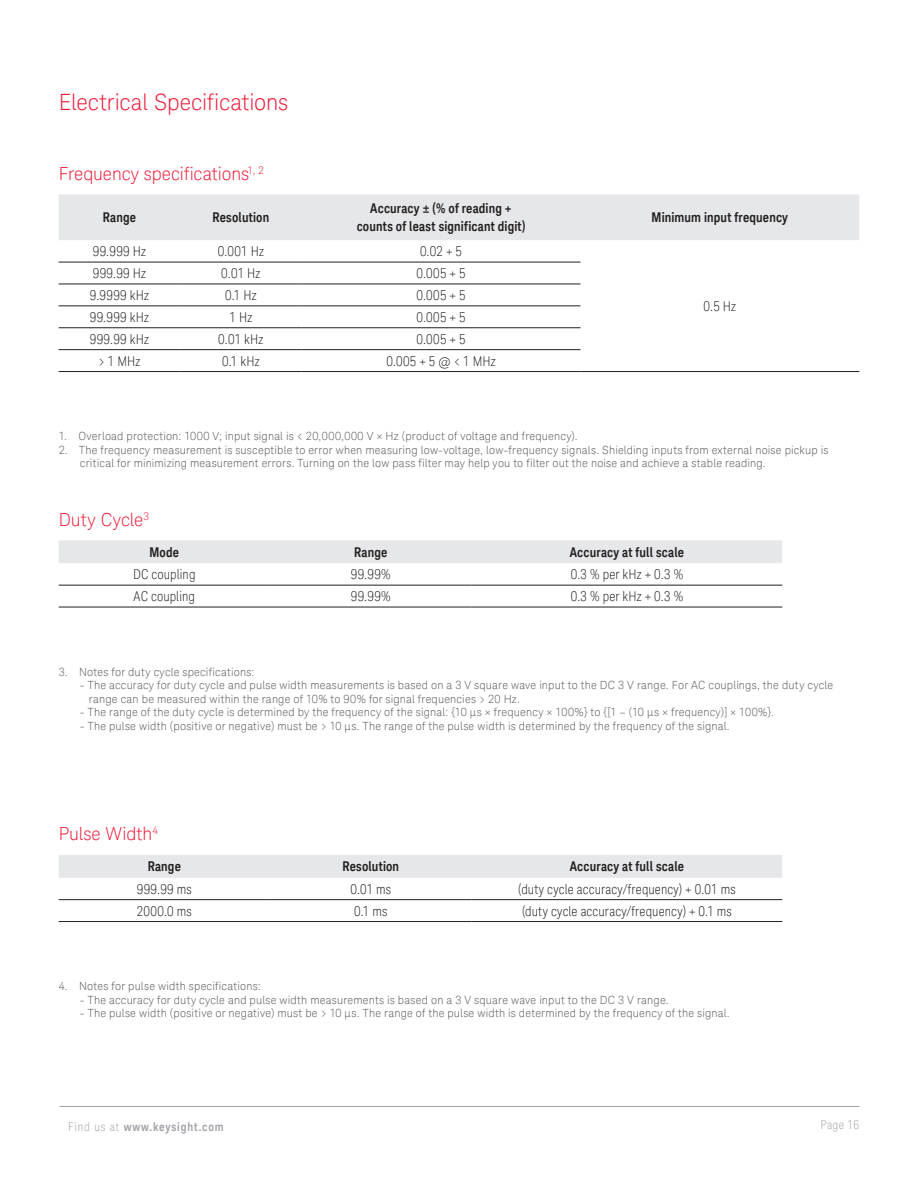
<style>
.page{position:relative;width:918px;height:1188px;background:#fff}
.page>*{position:absolute;margin:0;border:0;box-sizing:border-box;transform-origin:0 0}
.K_Heading_1{font:300 22.5px "Keysight Sans";letter-spacing:-.005em;color:#ed1a36}
.K_Heading_2{font:300 18px "Keysight Sans";letter-spacing:-.005em;color:#ed1a36}
.K_Table_Text{font:300 condensed 13.5px "Keysight Sans";letter-spacing:.015em;color:#231f20}
.K_Table_Heading_1{font:700 13.5px/18px "Keysight Sans Condensed";letter-spacing:.01em;color:#231f20;text-align:center}
.t1{font:700 12px "Keysight Sans Condensed";letter-spacing:.07em;color:#a4a1a9}
.t2{font:300 condensed 12px "Keysight Sans";letter-spacing:.03em;color:#a4a1a9}
.t3{font:300 11.25px/13.5px "Keysight Sans";letter-spacing:.015em;color:#57585a}
.s1{font-family:"Keysight Sans";font-weight:300;font-stretch:condensed}
</style>
<div class="page">
<div style="left:59px;top:194px;width:800px;height:46px;background:#e6e7e9"></div>
<hr style="left:580px;top:371px;width:279px;height:1px;background:#231f20">
<hr style="left:59px;top:262px;width:121px;height:1px;background:#231f20">
<hr style="left:180px;top:262px;width:122px;height:1px;background:#231f20">
<hr style="left:302px;top:262px;width:278px;height:1px;background:#231f20">
<hr style="left:59px;top:284px;width:121px;height:1px;background:#231f20">
<hr style="left:180px;top:284px;width:122px;height:1px;background:#231f20">
<hr style="left:302px;top:284px;width:278px;height:1px;background:#231f20">
<hr style="left:59px;top:305px;width:121px;height:1px;background:#231f20">
<hr style="left:180px;top:305px;width:122px;height:1px;background:#231f20">
<hr style="left:302px;top:305px;width:278px;height:1px;background:#231f20">
<hr style="left:59px;top:327px;width:121px;height:1px;background:#231f20">
<hr style="left:180px;top:327px;width:122px;height:1px;background:#231f20">
<hr style="left:302px;top:327px;width:278px;height:1px;background:#231f20">
<hr style="left:59px;top:349px;width:121px;height:1px;background:#231f20">
<hr style="left:180px;top:349px;width:122px;height:1px;background:#231f20">
<hr style="left:302px;top:349px;width:278px;height:1px;background:#231f20">
<hr style="left:59px;top:371px;width:121px;height:1px;background:#231f20">
<hr style="left:180px;top:371px;width:122px;height:1px;background:#231f20">
<hr style="left:302px;top:371px;width:278px;height:1px;background:#231f20">
<div style="left:59px;top:540px;width:723px;height:23px;background:#e6e7e9"></div>
<hr style="left:59px;top:585px;width:211px;height:1px;background:#231f20">
<hr style="left:270px;top:585px;width:202px;height:1px;background:#231f20">
<hr style="left:472px;top:585px;width:310px;height:1px;background:#231f20">
<hr style="left:59px;top:607px;width:211px;height:1px;background:#231f20">
<hr style="left:270px;top:607px;width:202px;height:1px;background:#231f20">
<hr style="left:472px;top:607px;width:310px;height:1px;background:#231f20">
<div style="left:59px;top:855px;width:723px;height:23px;background:#e6e7e9"></div>
<hr style="left:59px;top:899px;width:211px;height:1px;background:#231f20">
<hr style="left:270px;top:899px;width:202px;height:1px;background:#231f20">
<hr style="left:472px;top:899px;width:310px;height:1px;background:#231f20">
<hr style="left:59px;top:921px;width:211px;height:1px;background:#231f20">
<hr style="left:270px;top:921px;width:202px;height:1px;background:#231f20">
<hr style="left:472px;top:921px;width:310px;height:1px;background:#231f20">
<hr style="left:60px;top:1106px;width:799px;height:1px;background:#a4a1a9">
<p class="K_Heading_1" style="left:59px;top:89px;width:231px">Electrical Specifications</p>
<p class="K_Heading_2" style="left:59px;top:163px;width:207px">Frequency specifications<sup>1,</sup> <sup>2</sup></p>
<p class="K_Table_Heading_1" style="left:103px;top:208px;width:35px">Range</p>
<p class="K_Table_Heading_1" style="left:213px;top:208px;width:58px">Resolution</p>
<p class="K_Table_Heading_1" style="left:357px;top:199px;width:170px">Accuracy ± (% of reading + counts of least significant digit)</p>
<p class="K_Table_Heading_1" style="left:652px;top:208px;width:138px">Minimum input frequency</p>
<p class="K_Table_Text" style="left:93px;top:243px;width:55px">99.999 Hz</p>
<p class="K_Table_Text" style="left:218px;top:243px;width:48px">0.001 Hz</p>
<p class="K_Table_Text" style="left:420px;top:243px;width:44px">0.02 + 5</p>
<p class="K_Table_Text" style="left:93px;top:265px;width:55px">999.99 Hz</p>
<p class="K_Table_Text" style="left:221px;top:265px;width:41px">0.01 Hz</p>
<p class="K_Table_Text" style="left:417px;top:265px;width:50px">0.005 + 5</p>
<p class="K_Table_Text" style="left:90px;top:287px;width:61px">9.9999 kHz</p>
<p class="K_Table_Text" style="left:225px;top:287px;width:33px">0.1 Hz</p>
<p class="K_Table_Text" style="left:417px;top:287px;width:50px">0.005 + 5</p>
<p class="K_Table_Text" style="left:90px;top:309px;width:61px">99.999 kHz</p>
<p class="K_Table_Text" style="left:230px;top:309px;width:24px">1 Hz</p>
<p class="K_Table_Text" style="left:417px;top:309px;width:50px">0.005 + 5</p>
<p class="K_Table_Text" style="left:90px;top:331px;width:61px">999.99 kHz</p>
<p class="K_Table_Text" style="left:218px;top:331px;width:47px">0.01 kHz</p>
<p class="K_Table_Text" style="left:417px;top:331px;width:50px">0.005 + 5</p>
<p class="K_Table_Text" style="left:98px;top:353px;width:43px">&gt; 1 MHz</p>
<p class="K_Table_Text" style="left:222px;top:353px;width:39px">0.1 kHz</p>
<p class="K_Table_Text" style="left:386px;top:353px;width:111px">0.005 + 5 @ &lt; 1 MHz</p>
<p class="K_Table_Text" style="left:704px;top:298px;width:34px">0.5 Hz</p>
<p class="t3" style="left:59px;top:430px;width:521px">1. Overload protection: 1000 V; input signal is &lt; 20,000,000 V × Hz (product of voltage and frequency).</p>
<p class="t3" style="left:80px;top:443px;width:750px;text-indent:-21px">2. The frequency measurement is susceptible to error when measuring low-voltage, low-frequency signals. Shielding inputs from external noise pickup is critical for minimizing measurement errors. Turning on the low pass filter may help you to filter out the noise and achieve a stable reading.</p>
<p class="K_Heading_2" style="left:59px;top:509px;width:92px">Duty Cycle<sup>3</sup></p>
<p class="K_Table_Heading_1" style="left:150px;top:543px;width:31px">Mode</p>
<p class="K_Table_Heading_1" style="left:354px;top:543px;width:35px">Range</p>
<p class="K_Table_Heading_1" style="left:570px;top:543px;width:116px">Accuracy at full scale</p>
<p class="K_Table_Text" style="left:133px;top:566px;width:64px">DC coupling</p>
<p class="K_Table_Text" style="left:351px;top:566px;width:41px">99.99%</p>
<p class="K_Table_Text" style="left:571px;top:566px;width:114px">0.3 % per kHz + 0.3 %</p>
<p class="K_Table_Text" style="left:134px;top:588px;width:63px">AC coupling</p>
<p class="K_Table_Text" style="left:351px;top:588px;width:41px">99.99%</p>
<p class="K_Table_Text" style="left:571px;top:588px;width:114px">0.3 % per kHz + 0.3 %</p>
<p class="t3" style="left:59px;top:665px;width:197px">3. Notes for duty cycle specifications:</p>
<p class="t3" style="left:89px;top:679px;width:746px;text-indent:-9px">- The accuracy for duty cycle and pulse width measurements is based on a 3 V square wave input to the DC 3 V range. For AC couplings, the duty cycle range can be measured within the range of 10% to 90% for signal frequencies &gt; 20 Hz.</p>
<p class="t3" style="left:80px;top:706px;width:695px">- The range of the duty cycle is determined by the frequency of the signal: {10 μs × frequency × 100%} to {[1 – (10 μs × frequency)] × 100%}.</p>
<p class="t3" style="left:80px;top:719px;width:651px">- The pulse width (positive or negative) must be &gt; 10 μs. The range of the pulse width is determined by the frequency of the signal.</p>
<p class="K_Heading_2" style="left:59px;top:824px;width:101px">Pulse Width<sup>4</sup></p>
<p class="K_Table_Heading_1" style="left:148px;top:857px;width:35px">Range</p>
<p class="K_Table_Heading_1" style="left:342px;top:857px;width:58px">Resolution</p>
<p class="K_Table_Heading_1" style="left:570px;top:857px;width:116px">Accuracy at full scale</p>
<p class="K_Table_Text" style="left:137px;top:881px;width:56px">999.99 ms</p>
<p class="K_Table_Text" style="left:350px;top:881px;width:42px">0.01 ms</p>
<p class="K_Table_Text" style="left:518px;top:881px;width:219px">(duty cycle accuracy/frequency) + 0.01 ms</p>
<p class="K_Table_Text" style="left:137px;top:903px;width:56px">2000.0 ms</p>
<p class="K_Table_Text" style="left:354px;top:903px;width:35px">0.1 ms</p>
<p class="K_Table_Text" style="left:522px;top:903px;width:211px">(duty cycle accuracy/frequency) + 0.1 ms</p>
<p class="t3" style="left:59px;top:980px;width:204px">4. Notes for pulse width specifications:</p>
<p class="t3" style="left:80px;top:993px;width:590px">- The accuracy for duty cycle and pulse width measurements is based on a 3 V square wave input to the DC 3 V range.</p>
<p class="t3" style="left:80px;top:1007px;width:651px">- The pulse width (positive or negative) must be &gt; 10 μs. The range of the pulse width is determined by the frequency of the signal.</p>
<p class="t1" style="left:68px;top:1119px;width:157px"><span class="s1">Find us at</span> www.keysight.com</p>
<p class="t2" style="left:821px;top:1117px;width:40px">Page 16</p>
</div>
